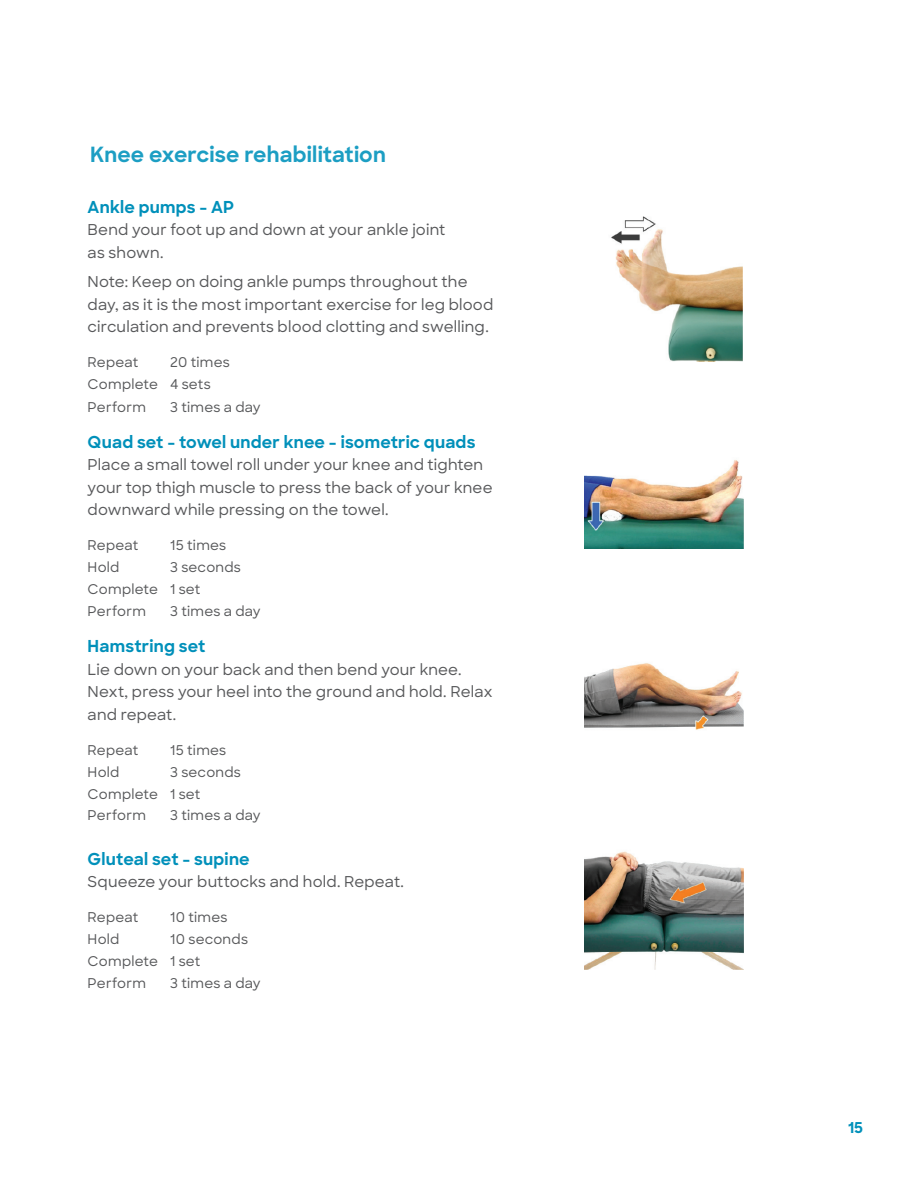
<style>
.page{position:relative;width:918px;height:1188px;background:#fff}
.page>*{position:absolute;margin:0;border:0;box-sizing:border-box;transform-origin:0 0}
.t1{font:700 21px "Sharp Sans";letter-spacing:.005em;color:#1c9ec3}
.t2{font:700 16.5px "Sharp Sans";letter-spacing:.01em;color:#0090ba}
.t3{font:500 15px/22.5px "Sharp Sans";letter-spacing:.01em;color:#57585a}
.t4{font:700 15px "Sharp Sans";color:#0090ba}
.t5{font:500 13.5px "Sharp Sans";letter-spacing:.015em;color:#57585a}
</style>
<div class="page">
<img style="left:611px;top:216px;width:132px;height:146px">
<img style="left:584px;top:460px;width:160px;height:88px">
<img style="left:584px;top:663px;width:160px;height:67px">
<img style="left:584px;top:851px;width:160px;height:118px">
<p class="t1" style="left:90px;top:139px;width:297px">Knee exercise rehabilitation</p>
<p class="t2" style="left:88px;top:195px;width:148px">Ankle pumps - AP</p>
<p class="t3" style="left:88px;top:218px;width:359px">Bend your foot up and down at your ankle joint as shown.</p>
<p class="t3" style="left:88px;top:270px;width:407px">Note: Keep on doing ankle pumps throughout the day, as it is the most important exercise for leg blood circulation and prevents blood clotting and swelling.</p>
<p class="t5" style="left:88px;top:352px;width:52px">Repeat</p>
<p class="t5" style="left:170px;top:352px;width:61px">20 times</p>
<p class="t5" style="left:88px;top:374px;width:125px">Complete 4 sets</p>
<p class="t5" style="left:88px;top:397px;width:60px">Perform</p>
<p class="t5" style="left:170px;top:397px;width:92px">3 times a day</p>
<p class="t2" style="left:88px;top:429px;width:389px">Quad set - towel under knee - isometric quads</p>
<p class="t3" style="left:88px;top:453px;width:406px">Place a small towel roll under your knee and tighten your top thigh muscle to press the back of your knee downward while pressing on the towel.</p>
<p class="t5" style="left:88px;top:535px;width:52px">Repeat</p>
<p class="t5" style="left:170px;top:535px;width:58px">15 times</p>
<p class="t5" style="left:88px;top:557px;width:33px">Hold</p>
<p class="t5" style="left:170px;top:557px;width:72px">3 seconds</p>
<p class="t5" style="left:88px;top:579px;width:114px">Complete 1 set</p>
<p class="t5" style="left:88px;top:601px;width:60px">Perform</p>
<p class="t5" style="left:170px;top:601px;width:92px">3 times a day</p>
<p class="t2" style="left:88px;top:634px;width:119px">Hamstring set</p>
<p class="t3" style="left:88px;top:657px;width:406px">Lie down on your back and then bend your knee.<br>Next, press your heel into the ground and hold. Relax and repeat.</p>
<p class="t5" style="left:88px;top:740px;width:52px">Repeat</p>
<p class="t5" style="left:170px;top:740px;width:58px">15 times</p>
<p class="t5" style="left:88px;top:762px;width:33px">Hold</p>
<p class="t5" style="left:170px;top:762px;width:72px">3 seconds</p>
<p class="t5" style="left:88px;top:784px;width:114px">Complete 1 set</p>
<p class="t5" style="left:88px;top:805px;width:60px">Perform</p>
<p class="t5" style="left:170px;top:805px;width:92px">3 times a day</p>
<p class="t2" style="left:88px;top:846px;width:164px">Gluteal set - supine</p>
<p class="t3" style="left:88px;top:870px;width:318px">Squeeze your buttocks and hold. Repeat.</p>
<p class="t5" style="left:88px;top:907px;width:52px">Repeat</p>
<p class="t5" style="left:170px;top:907px;width:59px">10 times</p>
<p class="t5" style="left:88px;top:929px;width:33px">Hold</p>
<p class="t5" style="left:170px;top:929px;width:79px">10 seconds</p>
<p class="t5" style="left:88px;top:951px;width:114px">Complete 1 set</p>
<p class="t5" style="left:88px;top:973px;width:60px">Perform</p>
<p class="t5" style="left:170px;top:973px;width:92px">3 times a day</p>
<p class="t4" style="left:848px;top:1117px;width:17px">15</p>
</div>
